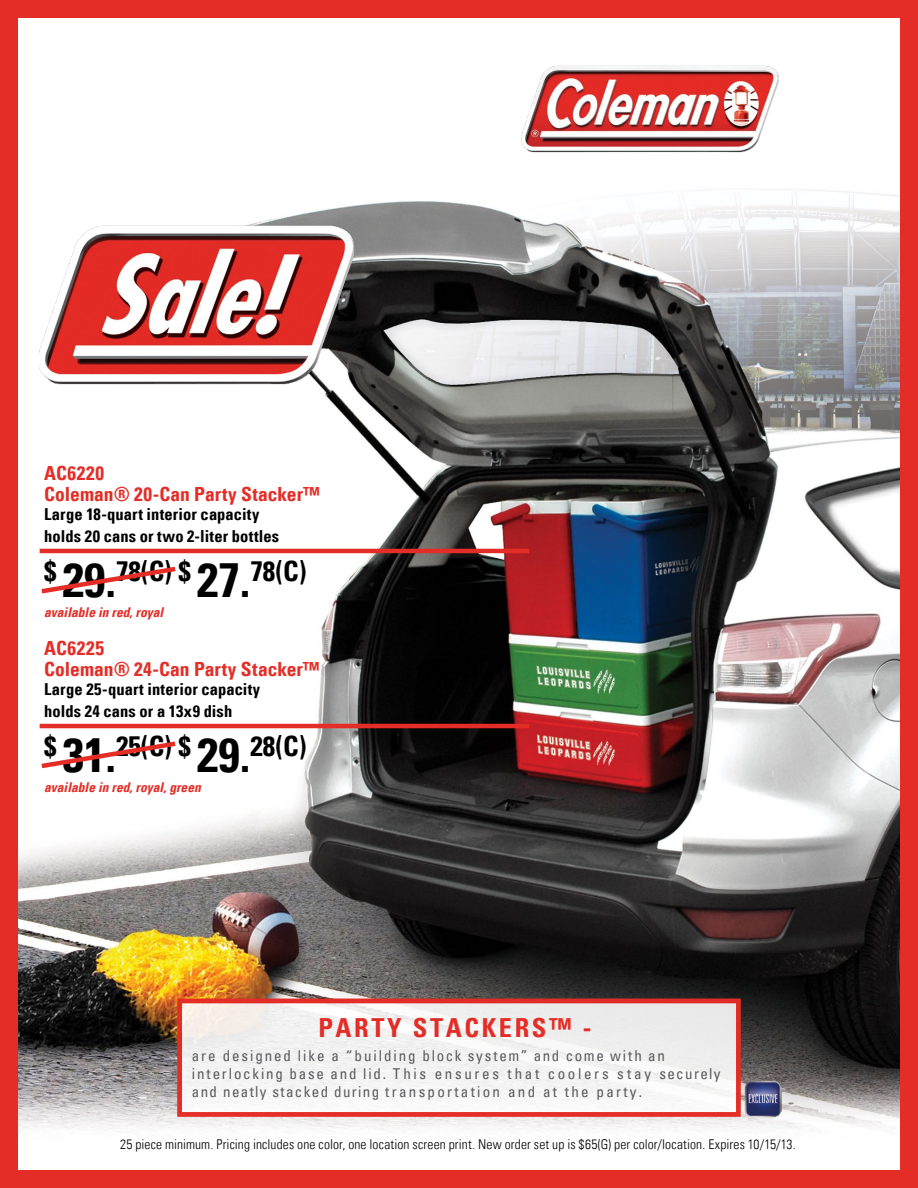
<style>
.page{position:relative;width:918px;height:1188px;background:#fff}
.page>*{position:absolute;margin:0;border:0;box-sizing:border-box;transform-origin:0 0}
.t1{font:700 condensed 28.05px "Univers LT";color:#000}
.t2{font:700 condensed 26.25px "Univers LT";letter-spacing:.1em;color:#e42d26}
.t3{font:700 condensed 19.5px/21px "Univers LT";color:#e42d26}
.t4{font:700 condensed 16.5px/22px "Univers LT";letter-spacing:.005em;color:#000}
.t5{font:condensed 15px/18px "Univers LT";letter-spacing:.125em;color:#58595b}
.t6{font:300 condensed 13.5px "Univers LT";letter-spacing:.01em;color:#000}
.t7{font:italic 700 condensed 13.5px "Univers LT";color:#e42d26}
.s1{font-size:48px}
</style>
<div class="page">
<img style="left:17px;top:17px;width:884px;height:1154px">
<hr style="left:40px;top:724px;width:489px;height:4px;background:#e42d26">
<hr style="left:40px;top:549px;width:489px;height:4px;background:#e42d26">
<div style="left:0;top:1171px;width:918px;height:17px;background:#e42d26"></div>
<div style="left:0;top:0;width:918px;height:17px;background:#e42d26"></div>
<div style="left:0;top:0;width:17px;height:1188px;background:#e42d26"></div>
<div style="left:901px;top:0;width:17px;height:1188px;background:#e42d26"></div>
<div style="left:177px;top:999px;width:564px;height:118px;background:#f4f3f3"></div>
<img style="left:744px;top:1080px;width:38px;height:38px">
<div style="left:177px;top:999px;width:564px;height:118px;border:4px solid #e42d26"></div>
<img style="left:40px;top:210px;width:321px;height:186px">
<svg style="left:37px;top:564px;width:143px;height:32px"></svg>
<svg style="left:37px;top:739px;width:143px;height:32px"></svg>
<img style="left:517px;top:66px;width:263px;height:88px">
<h3 class="t3" style="left:44px;top:462px;width:277px">AC6220<br>Coleman® 20-Can Party Stacker™</h3>
<p class="t4" style="left:44px;top:503px;width:237px">Large 18-quart interior capacity holds 20 cans or two 2-liter bottles</p>
<h1 class="t1" style="left:44px;top:554px;width:264px">$ <span class="s1">29.</span>78(C) $ <span class="s1">27.</span>78(C)</h1>
<p class="t7" style="left:44px;top:604px;width:121px">available in red, royal</p>
<h3 class="t3" style="left:44px;top:637px;width:277px">AC6225<br>Coleman® 24-Can Party Stacker™</h3>
<p class="t4" style="left:44px;top:678px;width:218px">Large 25-quart interior capacity holds 24 cans or a 13x9 dish</p>
<h1 class="t1" style="left:44px;top:729px;width:264px">$ <span class="s1">31.</span>25(C) $ <span class="s1">29.</span>28(C)</h1>
<p class="t7" style="left:44px;top:779px;width:158px">available in red, royal, green</p>
<h2 class="t2" style="left:318px;top:1011px;width:275px">Party STACKERS™ -</h2>
<p class="t5" style="left:192px;top:1047px;width:530px">are designed like a “building block system” and come with an interlocking base and lid. This ensures that coolers stay securely and neatly stacked during transportation and at the party.</p>
<p class="t6" style="left:120px;top:1136px;width:677px">25 piece minimum. Pricing includes one color, one location screen print. New order set up is $65(G) per color/location. Expires 10/15/13.</p>
</div>
